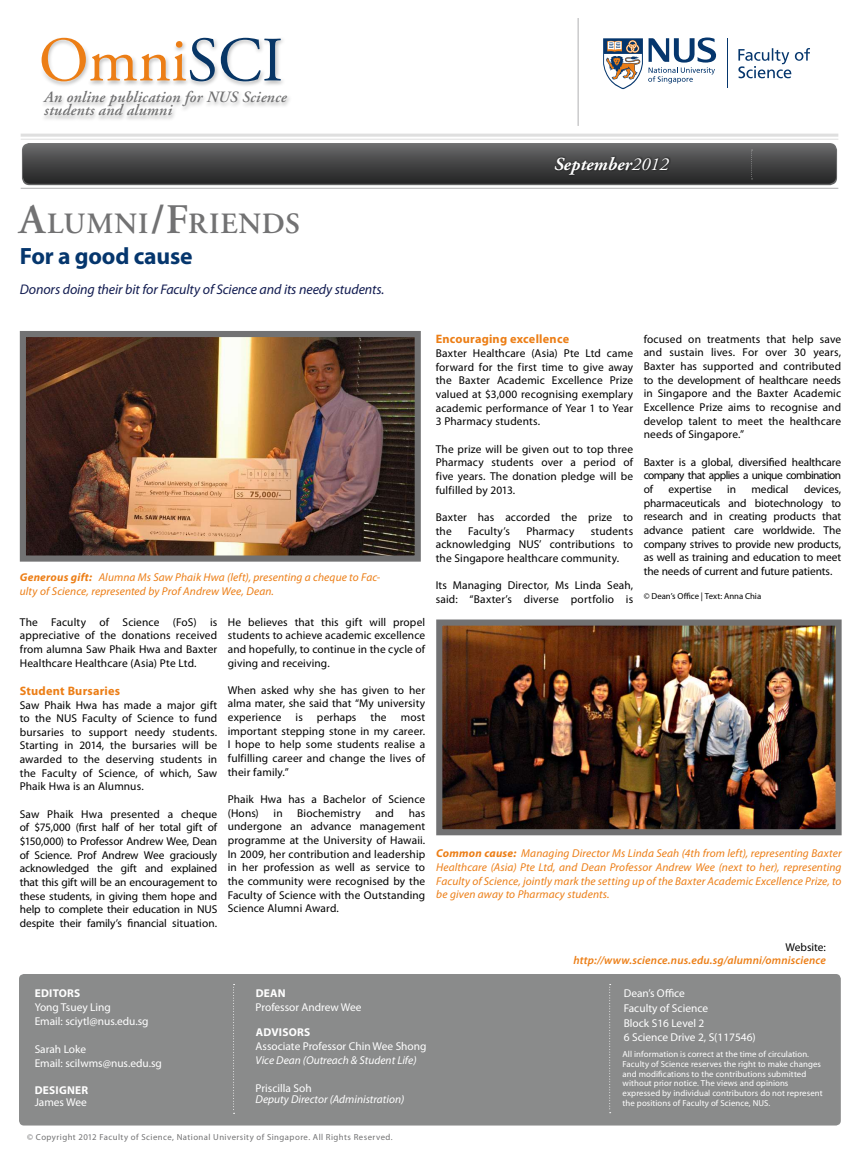
<style>
.page{position:relative;width:861px;height:1163px;background:#fff}
.page>*{position:absolute;margin:0;border:0;box-sizing:border-box;transform-origin:0 0}
.t1{font:63px "Adobe Garamond Pro";color:#ec7e16}
.t2{font:600 29.4px "Adobe Garamond";letter-spacing:.03em;color:#727273}
.t3{font:700 23.62px "Myriad Pro";color:#05366d}
.t4{font:italic 700 18.38px "Adobe Garamond Pro";color:#fff}
.t5{font:italic 600 15.75px/13.1px "Adobe Garamond";letter-spacing:.01em;color:#727273}
.t6{font:italic 14px "Myriad Pro";letter-spacing:-.01em;color:#121c51}
.t7{font:700 12.25px "Myriad Pro";letter-spacing:.015em;color:#ec7e16}
.t8{font:11.38px/13.7px "Myriad Pro";letter-spacing:.01em;color:#000;text-align:justify}
.t9{font:italic 11.38px/13.7px "Myriad Pro";letter-spacing:.01em;color:#ec7e16;text-align:justify}
.t10{font:11.38px/14.7px "Myriad Pro";color:#fff}
.t11{font:italic 11.38px "Myriad Pro";color:#fff}
.t12{font:italic 600 11.38px "Myriad Pro";letter-spacing:.015em;color:#ec7e16}
.t13{font:700 11.38px "Myriad Pro";letter-spacing:.02em;color:#fff}
.t14{font:8.75px/9.6px "Myriad Pro";letter-spacing:.01em;color:#fff}
.t15{font:8.75px "Myriad Pro";letter-spacing:.05em;color:#727273}
.t16{font:8.75px "Myriad Pro";color:#000}
.s1{color:#083666}
.s2{font-size:42px}
.s3{font-weight:400}
.s4{font-weight:700}
</style>
<div class="page">
<svg style="left:22px;top:143px;width:815px;height:42px;background:#6a6b6b"></svg>
<div style="left:23px;top:144px;width:813px;height:40px;background:linear-gradient(to bottom,#69696a,#232424);border-radius:7px"></div>
<div style="left:553px;top:155px;width:118px;height:22px;background:#000;opacity:.75"></div>
<hr style="left:578px;top:18px;width:1px;height:108px;background:#b1b1b2">
<hr style="left:21px;top:139px;width:817px;height:1px;background:#dfdfdf">
<hr style="left:21px;top:134px;width:817px;height:3px;background:#dfdfdf">
<hr style="left:21px;top:188px;width:817px;height:1px;background:#b1b1b2">
<div style="left:39px;top:35px;width:254px;height:87px;background:#000;opacity:.24"></div>
<svg style="left:751px;top:150px;width:2px;height:29px"></svg>
<hr style="left:727px;top:38px;width:1px;height:50px;background:#05366d">
<svg style="left:738px;top:48px;width:72px;height:30px"></svg>
<svg style="left:603px;top:37px;width:114px;height:52px"></svg>
<img style="left:443px;top:626px;width:392px;height:202px">
<div style="left:436px;top:619px;width:406px;height:216px;border:6px solid #727273"></div>
<img style="left:27px;top:338px;width:387px;height:217px">
<div style="left:20px;top:331px;width:401px;height:231px;border:6px solid #727273"></div>
<div style="left:19px;top:974px;width:822px;height:151px;background:#8a8b8b;border-radius:5px"></div>
<svg style="left:233px;top:984px;width:2px;height:130px"></svg>
<svg style="left:609px;top:984px;width:2px;height:129px"></svg>
<h1 class="t1" style="left:39px;top:23px;width:246px">Omni<span class="s1">SCI</span></h1>
<h3 class="t5" style="left:44px;top:91px;width:244px">An online publication for NUS Science students and alumni</h3>
<h2 class="t2" style="left:19px;top:207px;width:280px"><span class="s2">A</span>LUMNI<span class="s2">/F</span>RIENDS</h2>
<h3 class="t3" style="left:20px;top:241px;width:174px">For a good cause</h3>
<p class="t6" style="left:20px;top:280px;width:366px">Donors doing their bit for Faculty of Science and its needy students.</p>
<h3 class="t4" style="left:554px;top:153px;width:116px">September<span class="s3">2012</span></h3>
<p class="t9" style="left:20px;top:570px;width:362px"><span class="s4">Generous gift:</span> Alumna Ms Saw Phaik Hwa (left), presenting a cheque to Fac&shy;ulty of Science, represented by Prof Andrew Wee, Dean.</p>
<p class="t8" style="left:20px;top:615px;width:199px">The Faculty of Science (FoS) is appreciative of the donations received from alumna Saw Phaik Hwa and Baxter Healthcare Healthcare (Asia) Pte Ltd.</p>
<p class="t7" style="left:20px;top:683px;width:102px">Student Bursaries</p>
<p class="t8" style="left:20px;top:698px;width:199px">Saw Phaik Hwa has made a major gift to the NUS Faculty of Science to fund bursaries to support needy students.<br>Starting in 2014, the bursaries will be awarded to the deserving students in the Faculty of Science, of which, Saw Phaik Hwa is an Alumnus.</p>
<p class="t8" style="left:20px;top:807px;width:199px">Saw Phaik Hwa presented a cheque of $75,000 (first half of her total gift of $150,000) to Professor Andrew Wee, Dean of Science. Prof Andrew Wee graciously acknowledged the gift and explained that this gift will be an encouragement to these students, in giving them hope and help to complete their education in NUS despite their family’s financial situation.</p>
<p class="t8" style="left:228px;top:615px;width:199px">He believes that this gift will propel students to achieve academic excellence and hopefully, to continue in the cycle of giving and receiving.</p>
<p class="t8" style="left:228px;top:683px;width:199px">When asked why she has given to her alma mater, she said that “My university experience is perhaps the most important stepping stone in my career.<br>I hope to help some students realise a fulfilling career and change the lives of their family.”</p>
<p class="t8" style="left:228px;top:793px;width:199px">Phaik Hwa has a Bachelor of Science (Hons)</p>
<p class="t8" style="left:228px;top:806px;width:199px;text-indent:181px">has undergone an advance management programme at the University of Hawaii.<br>In 2009, her contribution and leadership in her profession as well as service to the community were recognised by the Faculty of Science with the Outstanding Science Alumni Award.</p>
<p class="t8" style="left:274px;top:806px;width:11px">in</p>
<p class="t8" style="left:297px;top:806px;width:65px">Biochemistry</p>
<p class="t8" style="left:376px;top:806px;width:20px">and</p>
<p class="t13" style="left:35px;top:986px;width:46px">EditorS</p>
<p class="t10" style="left:35px;top:1001px;width:115px;line-height:13.8px">Yong Tsuey Ling<br>Email: sciytl@nus.edu.sg</p>
<p class="t10" style="left:35px;top:1042px;width:129px;line-height:13.8px">Sarah Loke<br>Email: scilwms@nus.edu.sg</p>
<p class="t13" style="left:35px;top:1083px;width:55px">Designer</p>
<p class="t10" style="left:35px;top:1095px;width:54px">James Wee</p>
<p class="t13" style="left:256px;top:986px;width:30px">Dean</p>
<p class="t10" style="left:256px;top:1000px;width:107px">Professor Andrew Wee</p>
<p class="t13" style="left:256px;top:1025px;width:56px">Advisors</p>
<p class="t10" style="left:256px;top:1039px;width:172px">Associate Professor Chin Wee Shong</p>
<p class="t11" style="left:256px;top:1053px;width:162px">Vice Dean (Outreach &amp; Student Life)</p>
<p class="t10" style="left:256px;top:1081px;width:58px">Priscilla Soh</p>
<p class="t11" style="left:256px;top:1092px;width:150px">Deputy Director (Administration)</p>
<p class="t7" style="left:436px;top:331px;width:135px">Encouraging excellence</p>
<p class="t8" style="left:436px;top:347px;width:199px">Baxter Healthcare (Asia) Pte Ltd came forward for the first time to give away the Baxter Academic Excellence Prize valued at $3,000 recognising exemplary academic performance of Year 1 to Year 3 Pharmacy students.</p>
<p class="t8" style="left:436px;top:442px;width:199px">The prize will be given out to top three Pharmacy students over a period of five years. The donation pledge will be fulfilled by 2013.</p>
<p class="t8" style="left:436px;top:510px;width:199px">Baxter has accorded the prize to the</p>
<p class="t8" style="left:436px;top:524px;width:199px;text-indent:155px">students acknowledging NUS’ contributions to the Singapore healthcare community.</p>
<p class="t8" style="left:436px;top:579px;width:199px">Its Managing Director, Ms Linda Seah, said: “Baxter’s diverse portfolio is</p>
<p class="t8" style="left:468px;top:524px;width:43px">Faculty’s</p>
<p class="t8" style="left:526px;top:524px;width:50px">Pharmacy</p>
<p class="t8" style="left:644px;top:332px;width:199px">focused on treatments that help save and sustain lives. For over 30 years, Baxter has supported and contributed to the development of healthcare needs in Singapore and the Baxter Academic Excellence Prize aims to recognise and develop talent to meet the healthcare needs of Singapore.”</p>
<p class="t8" style="left:644px;top:455px;width:199px">Baxter is a global, diversified healthcare company that applies a unique combination of</p>
<p class="t8" style="left:644px;top:483px;width:199px;text-indent:160px">devices, pharmaceuticals and biotechnology to research and in creating products that advance patient care worldwide. The company strives to provide new products, as well as training and education to meet the needs of current and future patients.</p>
<p class="t16" style="left:644px;top:591px;width:119px">© Dean’s Office | Text: Anna Chia</p>
<p class="t8" style="left:669px;top:483px;width:45px">expertise</p>
<p class="t8" style="left:727px;top:483px;width:10px">in</p>
<p class="t8" style="left:752px;top:483px;width:39px">medical</p>
<p class="t9" style="left:436px;top:847px;width:407px"><span class="s4">Common cause:</span> Managing Director Ms Linda Seah (4th from left), representing Baxter Healthcare (Asia) Pte Ltd, and Dean Professor Andrew Wee (next to her), representing Faculty of Science, jointly mark the setting up of the Baxter Academic Excellence Prize, to be given away to Pharmacy students.</p>
<p class="t8" style="left:786px;top:940px;width:42px">Website:</p>
<p class="t12" style="left:573px;top:953px;width:254px">http://www.science.nus.edu.sg/alumni/omniscience</p>
<p class="t10" style="left:624px;top:986px;width:133px">Dean’s Office<br>Faculty of Science<br>Block S16 Level 2<br>6 Science Drive 2, S(117546)</p>
<p class="t14" style="left:623px;top:1050px;width:202px">All information is correct at the time of circulation.<br>Faculty of Science reserves the right to make changes and modifications to the contributions submitted without prior notice. The views and opinions expressed by individual contributors do not represent the positions of Faculty of Science, NUS.</p>
<p class="t15" style="left:27px;top:1132px;width:367px">© Copyright 2012 Faculty of Science, National University of Singapore. All Rights Reserved.</p>
</div>
